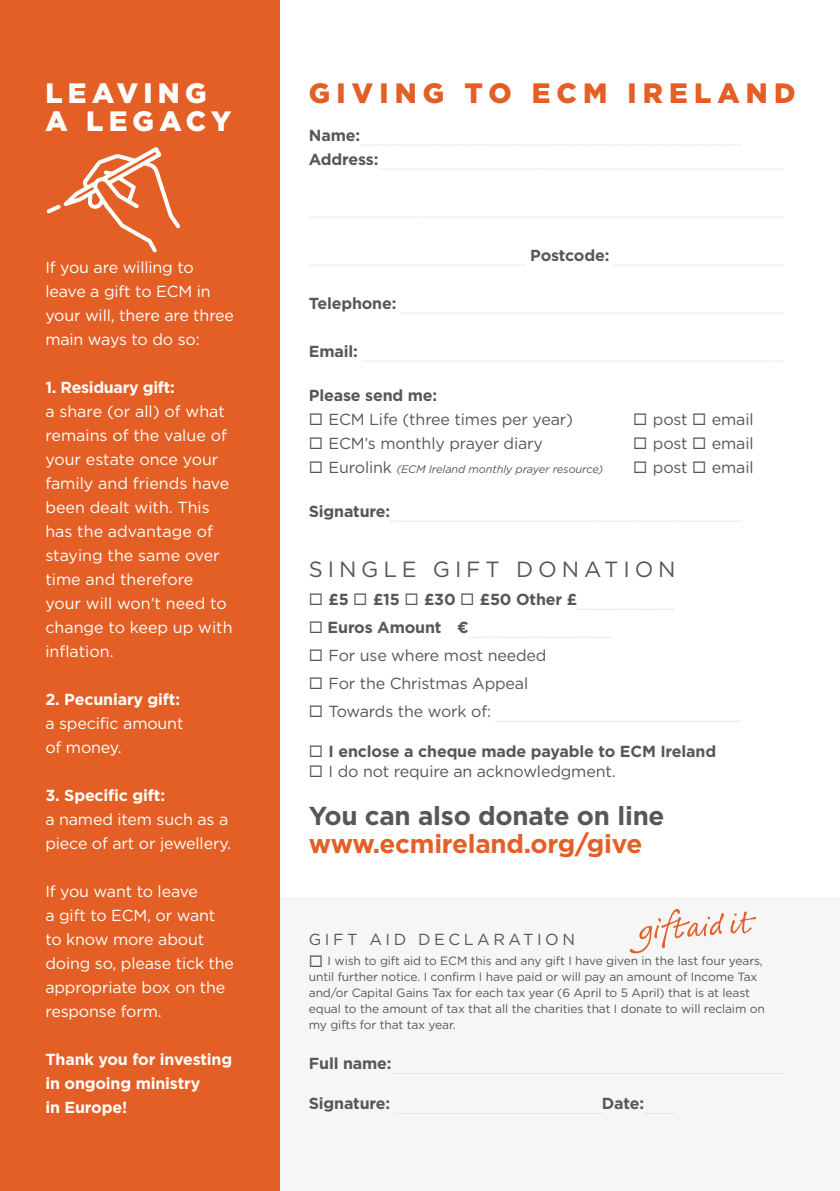
<style>
.page{position:relative;width:840px;height:1191px;background:#fff}
.page>*{position:absolute;margin:0;border:0;box-sizing:border-box;transform-origin:0 0}
.Header_-_Align_Center{font:900 28px "Gotham HTF";letter-spacing:.22em;color:#e35f25}
.Header_-_Align_Center-2{font:900 28px/28px "Gotham HTF";letter-spacing:.19em;color:#fff}
.t1{font:700 26px/28px "Gotham HTF";letter-spacing:-.01em;color:#e35f25}
.t2{font:22px "Gotham HTF";letter-spacing:.22em;color:#575756}
.t3{font:16px/24px "Gotham HTF";letter-spacing:-.01em;color:#fff}
.t4{font:16px "Gotham HTF";letter-spacing:-.01em;color:#575756}
.t5{font:700 16px "Gotham HTF";letter-spacing:-.01em;color:#575756}
.t6{font:700 16px/24px "Gotham HTF";letter-spacing:-.01em;color:#fff}
.t7{font:16px "Gotham HTF";letter-spacing:.22em;color:#575756}
.t8{font:12px/16px "Gotham HTF";letter-spacing:-.01em;color:#575756}
.t9{font:italic 11px "Gotham HTF";letter-spacing:-.01em;color:#575756}
.s1{font-weight:700}
.s2{font-style:normal;font-size:16px}
.s3{color:#575756}
</style>
<div class="page">
<div style="left:280px;top:897px;width:559px;height:294px;background:#f6f6f6"></div>
<svg style="left:360px;top:145px;width:381px;height:1px"></svg>
<svg style="left:378px;top:169px;width:403px;height:1px"></svg>
<svg style="left:309px;top:217px;width:472px;height:1px"></svg>
<svg style="left:309px;top:265px;width:216px;height:1px"></svg>
<svg style="left:614px;top:265px;width:167px;height:1px"></svg>
<svg style="left:401px;top:313px;width:381px;height:1px"></svg>
<svg style="left:362px;top:361px;width:420px;height:1px"></svg>
<svg style="left:390px;top:521px;width:351px;height:1px"></svg>
<svg style="left:577px;top:609px;width:96px;height:1px"></svg>
<svg style="left:469px;top:637px;width:141px;height:1px"></svg>
<svg style="left:496px;top:721px;width:245px;height:1px"></svg>
<svg style="left:391px;top:1073px;width:390px;height:1px"></svg>
<svg style="left:395px;top:1113px;width:206px;height:1px"></svg>
<svg style="left:644px;top:1113px;width:29px;height:1px"></svg>
<div style="left:0;top:0;width:279px;height:1191px;background:#e35f25"></div>
<svg style="left:46px;top:147px;width:134px;height:105px"></svg>
<svg style="left:629px;top:909px;width:126px;height:44px"></svg>
<p class="Header_-_Align_Center-2" style="left:45px;top:78px;width:187px">LEAVING<br>A LEGACY</p>
<p class="t3" style="left:45px;top:255px;width:190px">If you are willing to leave a gift to ECM in your will, there are three main ways to do so:</p>
<p class="t3" style="left:45px;top:375px;width:189px"><span class="s1">1. Residuary gift:<br></span>a share (or all) of what remains of the value of your estate once your family and friends have been dealt with. This has the advantage of staying the same over time and therefore your will won’t need to change to keep up with inflation.</p>
<p class="t3" style="left:45px;top:687px;width:139px"><span class="s1">2. Pecuniary gift: </span>a specific amount of money.</p>
<p class="t3" style="left:45px;top:783px;width:187px"><span class="s1">3. Specific gift:<br></span>a named item such as a piece of art or jewellery.</p>
<p class="t3" style="left:45px;top:879px;width:190px">If you want to leave<br>a gift to ECM, or want to know more about doing so, please tick the appropriate box on the response form.</p>
<p class="t6" style="left:45px;top:1047px;width:188px">Thank you for investing in ongoing ministry<br>in Europe!</p>
<p class="Header_-_Align_Center" style="left:309px;top:77px;width:488px">GIVING TO ECM IRELAND</p>
<p class="t5" style="left:309px;top:126px;width:53px">Name:</p>
<p class="t5" style="left:309px;top:150px;width:71px">Address:</p>
<p class="t5" style="left:530px;top:246px;width:81px">Postcode:</p>
<p class="t5" style="left:309px;top:294px;width:89px">Telephone:</p>
<p class="t5" style="left:309px;top:342px;width:50px">Email:</p>
<p class="t5" style="left:309px;top:386px;width:130px">Please send me:</p>
<p class="t4" style="left:309px;top:411px;width:265px">◻ ECM Life (three times per year)</p>
<p class="t4" style="left:633px;top:411px;width:122px">◻ post ◻ email</p>
<p class="t4" style="left:309px;top:435px;width:235px">◻ ECM’s monthly prayer diary</p>
<p class="t4" style="left:633px;top:435px;width:122px">◻ post ◻ email</p>
<p class="t9" style="left:309px;top:463px;width:296px">◻ <span class="s2">Eurolink</span> (ECM Ireland monthly prayer resource)</p>
<p class="t4" style="left:633px;top:459px;width:122px">◻ post ◻ email</p>
<p class="t5" style="left:309px;top:502px;width:83px">Signature:</p>
<p class="t2" style="left:309px;top:557px;width:368px">SINGLE GIFT DONATION</p>
<p class="t5" style="left:309px;top:590px;width:269px">◻ £5 ◻ £15 ◻ £30 ◻ £50 Other £</p>
<p class="t5" style="left:309px;top:618px;width:161px">◻ Euros Amount ¤</p>
<p class="t4" style="left:309px;top:647px;width:239px">◻ For use where most needed</p>
<p class="t4" style="left:309px;top:675px;width:221px">◻ For the Christmas Appeal</p>
<p class="t4" style="left:309px;top:703px;width:184px">◻ Towards the work of:</p>
<p class="t5" style="left:309px;top:742px;width:408px">◻ I enclose a cheque made payable to ECM Ireland</p>
<p class="t4" style="left:309px;top:763px;width:308px">◻ I do not require an acknowledgment.</p>
<p class="t1" style="left:309px;top:801px;width:357px"><span class="s3">You can also donate on line </span>www.ecmireland.org/give</p>
<p class="t7" style="left:309px;top:931px;width:267px">GIFT AID DECLARATION</p>
<p class="t8" style="left:309px;top:953px;width:457px">◻ I wish to gift aid to ECM this and any gift I have given in the last four years, until further notice. I confirm I have paid or will pay an amount of Income Tax and/or Capital Gains Tax for each tax year (6 April to 5 April) that is at least equal to the amount of tax that all the charities that I donate to will reclaim on my gifts for that tax year.</p>
<p class="t5" style="left:309px;top:1054px;width:84px">Full name:</p>
<p class="t5" style="left:309px;top:1094px;width:83px">Signature:</p>
<p class="t5" style="left:601px;top:1094px;width:44px">Date:</p>
</div>
